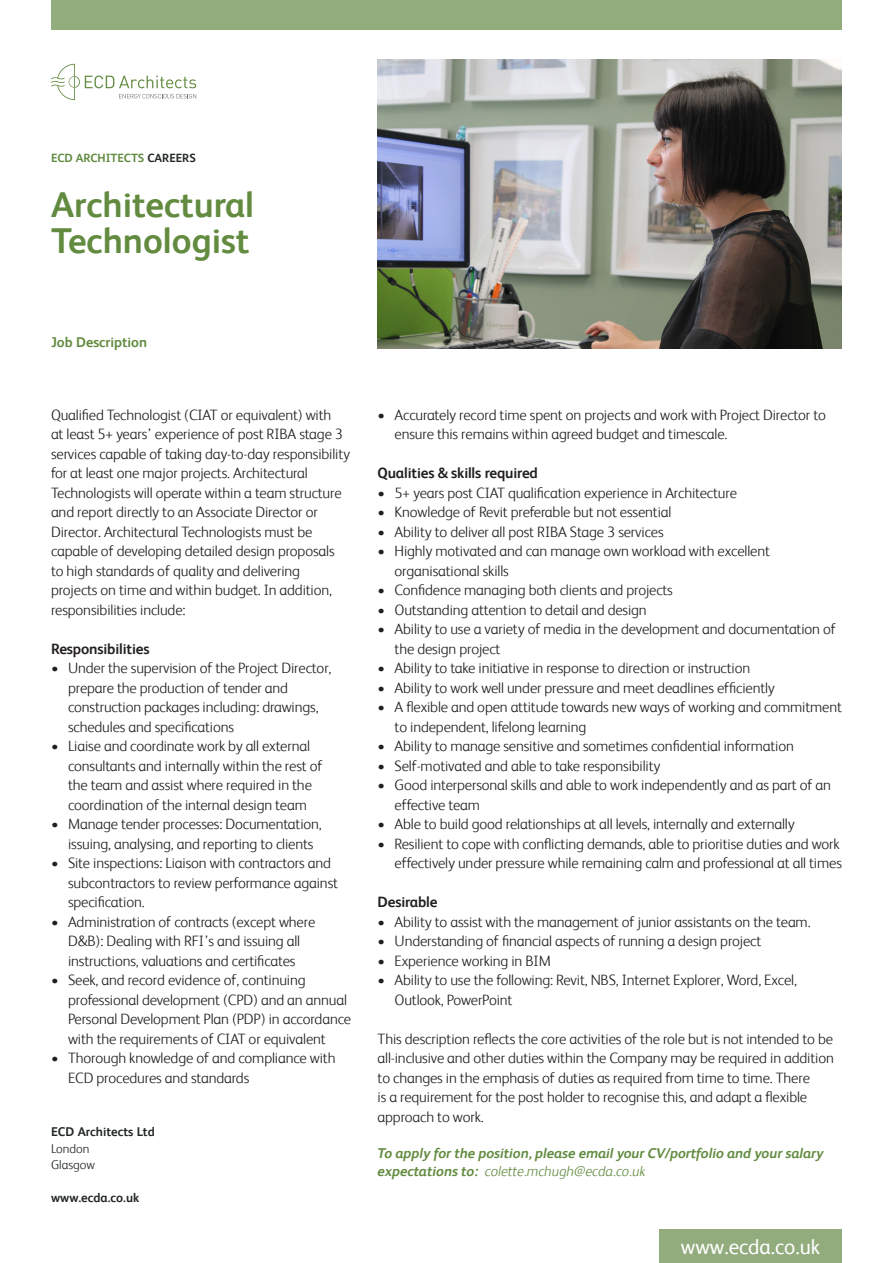
<style>
.page{position:relative;width:893px;height:1263px;background:#fff}
.page>*{position:absolute;margin:0;border:0;box-sizing:border-box;transform-origin:0 0}
.t1{font:700 36px/36px "FS Albert";color:#628b40}
.Body{font:21px "FS Albert";color:#fff}
.t2{font:300 15px/19.5px "FS Albert";letter-spacing:-.01em;color:#231f20}
.t3{font:700 15px "FS Albert";letter-spacing:-.01em;color:#231f20}
.t4{font:italic 700 14.25px/17.1px "FS Albert";color:#628b40}
.t5{font:700 14.25px "FS Albert";color:#628b40}
.Body-2{font:700 12.75px "FS Albert";color:#222627}
.Body-3{font:300 12.75px "FS Albert";color:#222627}
.t6{font:700 12px "FS Albert";color:#628b40}
.s1{color:#222627}
.s2{font-weight:300}
</style>
<div class="page">
<img style="left:378px;top:60px;width:464px;height:289px">
<div style="left:51px;top:0;width:791px;height:30px;background:#93ac7e"></div>
<div style="left:659px;top:1230px;width:183px;height:33px;background:#93ac7e"></div>
<svg style="left:51px;top:64px;width:145px;height:36px"></svg>
<p class="t6" style="left:51px;top:150px;width:146px">ECD ARCHITECTS <span class="s1">CAREERS</span></p>
<p class="t1" style="left:51px;top:185px;width:205px">Architectural<br>Technologist</p>
<p class="t5" style="left:51px;top:332px;width:98px">Job Description</p>
<p class="t2" style="left:51px;top:404px;width:301px">Qualified Technologist (CIAT or equivalent) with<br>at least 5+ years’ experience of post RIBA stage 3 services capable of taking day-to-day responsibility for at least one major projects. Architectural Technologists will operate within a team structure and report directly to an Associate Director or Director. Architectural Technologists must be capable of developing detailed design proposals to high standards of quality and delivering projects on time and within budget. In addition, responsibilities include:</p>
<p class="t3" style="left:51px;top:638px;width:100px">Responsibilities</p>
<p class="t2" style="left:68px;top:658px;width:265px;text-indent:-17px">• Under the supervision of the Project Director, prepare the production of tender and construction packages including: drawings, schedules and specifications</p>
<p class="t2" style="left:68px;top:736px;width:256px;text-indent:-17px">• Liaise and coordinate work by all external consultants and internally within the rest of the team and assist where required in the coordination of the internal design team</p>
<p class="t2" style="left:51px;top:814px;width:272px;text-align:center">• Manage tender processes: Documentation, issuing, analysing, and reporting to clients</p>
<p class="t2" style="left:68px;top:853px;width:272px;text-indent:-17px">• Site inspections: Liaison with contractors and subcontractors to review performance against specification.</p>
<p class="t2" style="left:51px;top:911px;width:266px;text-align:center">• Administration of contracts (except where<br>D&amp;B): Dealing with RFI’s and issuing all instructions, valuations and certificates</p>
<p class="t2" style="left:68px;top:970px;width:285px;text-indent:-17px">• Seek, and record evidence of, continuing professional development (CPD) and an annual Personal Development Plan (PDP) in accordance with the requirements of CIAT or equivalent</p>
<p class="t2" style="left:68px;top:1048px;width:269px;text-indent:-17px">• Thorough knowledge of and compliance with<br>ECD procedures and standards</p>
<p class="Body-2" style="left:51px;top:1123px;width:105px">ECD Architects Ltd</p>
<p class="Body-3" style="left:51px;top:1140px;width:40px">London</p>
<p class="Body-3" style="left:51px;top:1156px;width:46px">Glasgow</p>
<p class="Body-2" style="left:51px;top:1189px;width:90px">www.ecda.co.uk</p>
<p class="t2" style="left:395px;top:404px;width:433px;text-indent:-17px">• Accurately record time spent on projects and work with Project Director to ensure this remains within agreed budget and timescale.</p>
<p class="t3" style="left:378px;top:463px;width:162px">Qualities &amp; skills required</p>
<p class="t2" style="left:378px;top:482px;width:361px">• 5+ years post CIAT qualification experience in Architecture</p>
<p class="t2" style="left:378px;top:502px;width:295px">• Knowledge of Revit preferable but not essential</p>
<p class="t2" style="left:378px;top:521px;width:288px">• Ability to deliver all post RIBA Stage 3 services</p>
<p class="t2" style="left:395px;top:541px;width:377px;text-indent:-17px">• Highly motivated and can manage own workload with excellent organisational skills</p>
<p class="t2" style="left:378px;top:580px;width:297px">• Confidence managing both clients and projects</p>
<p class="t2" style="left:378px;top:599px;width:271px">• Outstanding attention to detail and design</p>
<p class="t2" style="left:395px;top:619px;width:443px;text-indent:-17px">• Ability to use a variety of media in the development and documentation of the design project</p>
<p class="t2" style="left:378px;top:658px;width:374px">• Ability to take initiative in response to direction or instruction</p>
<p class="t2" style="left:378px;top:677px;width:399px">• Ability to work well under pressure and meet deadlines efficiently</p>
<p class="t2" style="left:395px;top:697px;width:449px;text-indent:-17px">• A flexible and open attitude towards new ways of working and commitment to independent, lifelong learning</p>
<p class="t2" style="left:378px;top:736px;width:418px">• Ability to manage sensitive and sometimes confidential information</p>
<p class="t2" style="left:378px;top:755px;width:284px">• Self-motivated and able to take responsibility</p>
<p class="t2" style="left:395px;top:775px;width:438px;text-indent:-17px">• Good interpersonal skills and able to work independently and as part of an effective team</p>
<p class="t2" style="left:378px;top:814px;width:419px">• Able to build good relationships at all levels, internally and externally</p>
<p class="t2" style="left:378px;top:833px;width:466px;text-align:right">• Resilient to cope with conflicting demands, able to prioritise duties and work effectively under pressure while remaining calm and professional at all times</p>
<p class="t3" style="left:378px;top:892px;width:61px">Desirable</p>
<p class="t2" style="left:378px;top:911px;width:434px">• Ability to assist with the management of junior assistants on the team.</p>
<p class="t2" style="left:378px;top:931px;width:385px">• Understanding of financial aspects of running a design project</p>
<p class="t2" style="left:378px;top:950px;width:175px">• Experience working in BIM</p>
<p class="t2" style="left:395px;top:970px;width:404px;text-indent:-17px">• Ability to use the following: Revit, NBS, Internet Explorer, Word, Excel,<br>Outlook, PowerPoint</p>
<p class="t2" style="left:378px;top:1028px;width:458px">This description reflects the core activities of the role but is not intended to be all-inclusive and other duties within the Company may be required in addition to changes in the emphasis of duties as required from time to time. There<br>is a requirement for the post holder to recognise this, and adapt a flexible approach to work.</p>
<p class="t4" style="left:378px;top:1144px;width:447px">To apply for the position, please email your CV/portfolio and your salary expectations to: <span class="s2">colette.mchugh@ecda.co.uk</span></p>
<p class="Body" style="left:681px;top:1233px;width:141px">www.ecda.co.uk</p>
</div>
